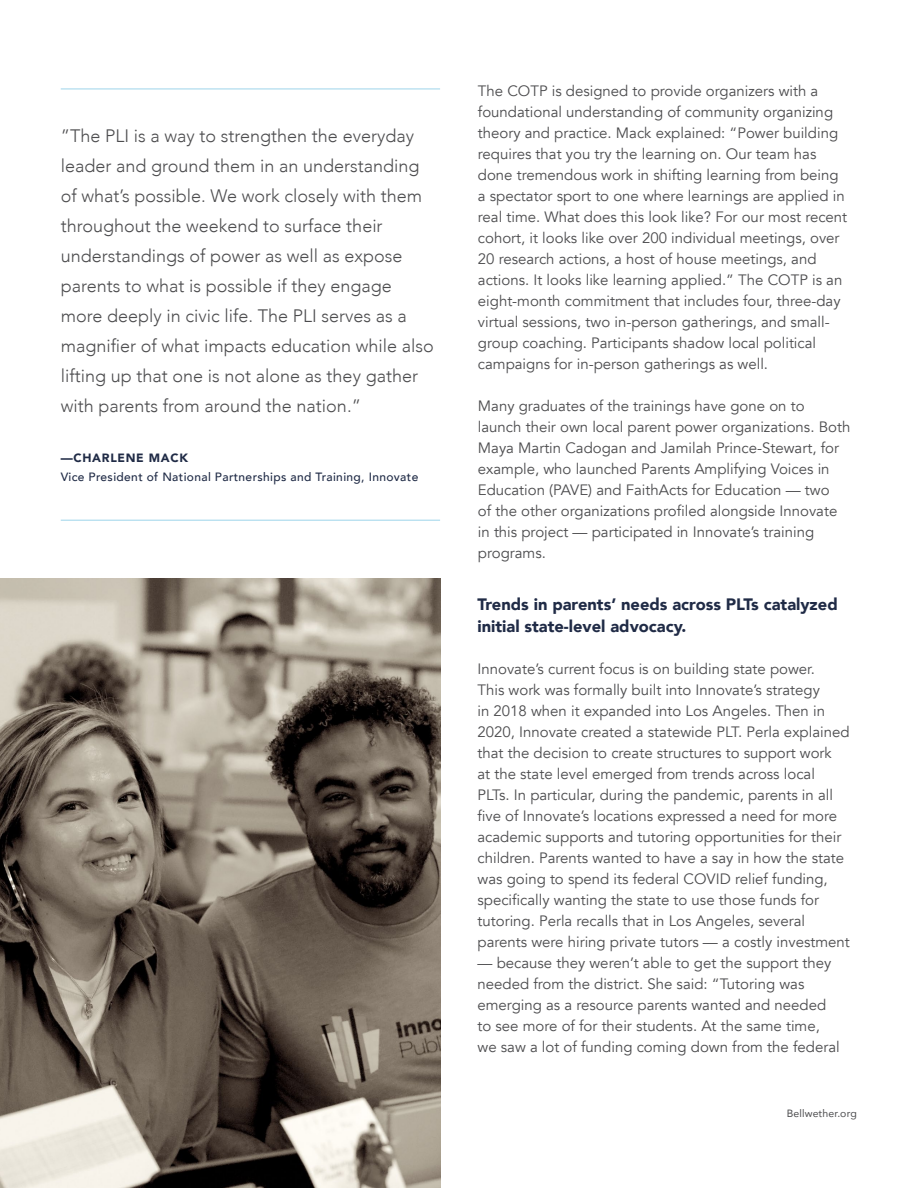
<style>
.page{position:relative;width:918px;height:1188px;background:#fff}
.page>*{position:absolute;margin:0;border:0;box-sizing:border-box;transform-origin:0 0}
.t1{font:300 18px/30px "Avenir";color:#4c4c4e}
.t2{font:900 16.5px/22.5px "Avenir";color:#202b46}
.t3{font:15px/21px "Avenir";color:#4c4c4e}
.t4{font:500 12px "Avenir";letter-spacing:.03em;color:#202b46}
.t5{font:900 12px "Avenir";letter-spacing:.06em;color:#202b46}
.t6{font:10.5px "Avenir";letter-spacing:.01em;color:#4c4c4e}
</style>
<div class="page">
<hr style="left:61px;top:89px;width:379px;height:1px;background:#9dd4ea">
<hr style="left:61px;top:520px;width:379px;height:1px;background:#9dd4ea">
<img style="left:0;top:579px;width:440px;height:609px">
<p class="t1" style="left:61px;top:121px;width:375px">”The PLI is a way to strengthen the everyday leader and ground them in an understanding of what’s possible. We work closely with them throughout the weekend to surface their understandings of power as well as expose parents to what is possible if they engage more deeply in civic life. The PLI serves as a magnifier of what impacts education while also lifting up that one is not alone as they gather with parents from around the nation.”</p>
<p class="t5" style="left:61px;top:447px;width:129px">—CHARLENE MACK</p>
<p class="t4" style="left:61px;top:467px;width:359px">Vice President of National Partnerships and Training, Innovate</p>
<p class="t3" style="left:478px;top:81px;width:371px">The COTP is designed to provide organizers with a foundational understanding of community organizing theory and practice. Mack explained: “Power building requires that you try the learning on. Our team has done tremendous work in shifting learning from being a spectator sport to one where learnings are applied in real time. What does this look like? For our most recent cohort, it looks like over 200 individual meetings, over 20 research actions, a host of house meetings, and actions. It looks like learning applied.” The COTP is an eight-month commitment that includes four, three-day virtual sessions, two in-person gatherings, and small&shy;group coaching. Participants shadow local political campaigns for in-person gatherings as well.</p>
<p class="t3" style="left:478px;top:396px;width:374px">Many graduates of the trainings have gone on to launch their own local parent power organizations. Both Maya Martin Cadogan and Jamilah Prince-Stewart, for example, who launched Parents Amplifying Voices in Education (PAVE) and FaithActs for Education — two<br>of the other organizations profiled alongside Innovate in this project — participated in Innovate’s training programs.</p>
<p class="t2" style="left:478px;top:592px;width:362px">Trends in parents’ needs across PLTs catalyzed initial state-level advocacy.</p>
<p class="t3" style="left:478px;top:659px;width:374px">Innovate’s current focus is on building state power.<br>This work was formally built into Innovate’s strategy<br>in 2018 when it expanded into Los Angeles. Then in 2020, Innovate created a statewide PLT. Perla explained that the decision to create structures to support work<br>at the state level emerged from trends across local PLTs. In particular, during the pandemic, parents in all five of Innovate’s locations expressed a need for more academic supports and tutoring opportunities for their children. Parents wanted to have a say in how the state was going to spend its federal COVID relief funding, specifically wanting the state to use those funds for tutoring. Perla recalls that in Los Angeles, several parents were hiring private tutors — a costly investment</p>
<p class="t3" style="left:478px;top:953px;width:364px">— because they weren’t able to get the support they needed from the district. She said: “Tutoring was emerging as a resource parents wanted and needed to see more of for their students. At the same time, we saw a lot of funding coming down from the federal</p>
<p class="t6" style="left:787px;top:1105px;width:71px">Bellwether.org</p>
</div>
